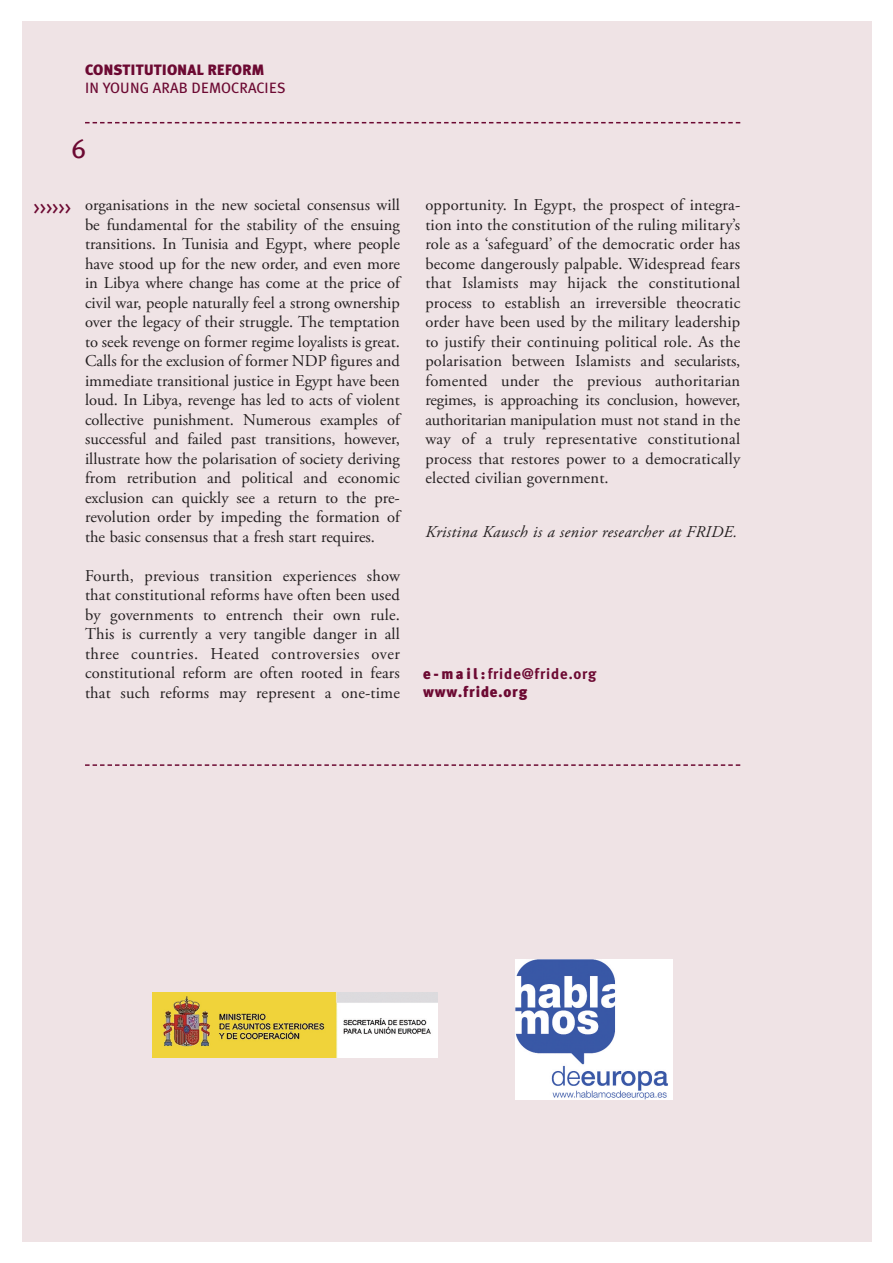
<style>
.page{position:relative;width:893px;height:1263px;background:#fff}
.page>*{position:absolute;margin:0;border:0;box-sizing:border-box;transform-origin:0 0}
.t1{font:27px "Meta Plus Book Caps";color:#6c0932}
.t2{font:18px "Meta Plus Book Caps";color:#6c0932}
.t3{font:16.5px/19.5px "Adobe Garamond Pro";letter-spacing:.01em;color:#231f20;text-align:justify}
.t4{font:italic 16.5px "Adobe Garamond Pro";letter-spacing:.02em;color:#231f20}
.t5{font:900 15px/18px "Meta Plus";letter-spacing:.055em;color:#6c0932}
.t6{font:15px "Meta Plus";color:#6c0932}
.t7{font:900 15px "Meta Plus";color:#6c0932}
.s1{font-weight:700}
</style>
<div class="page">
<div style="left:22px;top:22px;width:850px;height:1220px;background:#efe3e5"></div>
<svg style="left:85px;top:122px;width:655px;height:1px"></svg>
<svg style="left:85px;top:764px;width:655px;height:2px"></svg>
<img style="left:153px;top:992px;width:284px;height:66px">
<img style="left:516px;top:959px;width:156px;height:140px">
<p class="t7" style="left:85px;top:61px;width:181px">CONSTITUTIONAL REFORM</p>
<p class="t6" style="left:85px;top:79px;width:202px">IN YOUNG ARAB DEMOCRACIES</p>
<h1 class="t1" style="left:71px;top:133px;width:16px">6</h1>
<p class="t2" style="left:34px;top:197px;width:39px">&gt;&gt;&gt;&gt;&gt;&gt;</p>
<p class="t3" style="left:85px;top:196px;width:316px">organisations in the new societal consensus will be fundamental for the stability of the ensuing transitions. In Tunisia and Egypt, where people have stood up for the new order, and even more in Libya where change has come at the price of civil war, people naturally feel a strong ownership over the legacy of their struggle. The temptation to seek revenge on former regime loyalists is great.<br>Calls for the exclusion of former NDP figures and immediate transitional justice in Egypt have been loud. In Libya, revenge has led to acts of violent collective punishment. Numerous examples of successful and failed past transitions, however, illustrate how the polarisation of society deriving from retribution and political and economic exclusion can quickly see a return to the pre&shy;revolution order by impeding the formation of the basic consensus that a fresh start requires.</p>
<p class="t3" style="left:85px;top:567px;width:316px">Fourth, previous transition experiences show that constitutional reforms have often been used by governments to entrench their own rule.<br>This is currently a very tangible danger in all three countries. Heated controversies over constitutional reform are often rooted in fears that such reforms may represent a one-time</p>
<p class="t3" style="left:425px;top:196px;width:316px">opportunity. In Egypt, the prospect of integra&shy;tion into the constitution of the ruling military’s role as a ‘safeguard’ of the democratic order has become dangerously palpable. Widespread fears that Islamists may hijack the constitutional process to establish an irreversible theocratic order have been used by the military leadership to justify their continuing political role. As the polarisation between Islamists and secularists, fomented under the previous authoritarian regimes, is approaching its conclusion, however, authoritarian manipulation must not stand in the way of a truly representative constitutional process that restores power to a democratically elected civilian government.</p>
<p class="t4" style="left:425px;top:525px;width:313px">Kristina Kausch is a senior researcher at FRIDE.</p>
<p class="t5" style="left:423px;top:665px;width:175px">e - m a i l : <span class="s1">fride@fride.org </span>www.fride.org</p>
</div>
